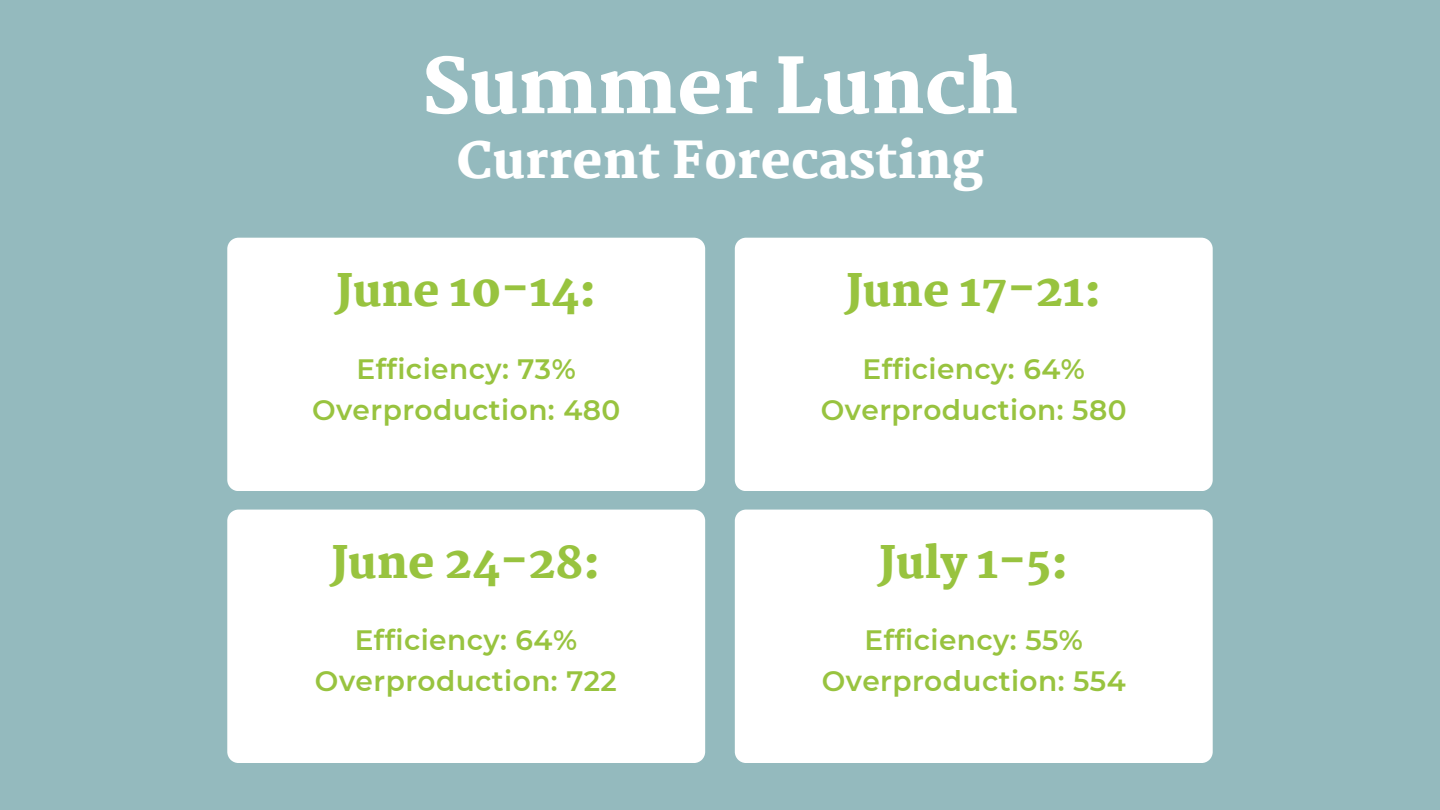
<style>
.page{position:relative;width:1440px;height:810px;background:#94babe}
.page>*{position:absolute;margin:0;border:0;box-sizing:border-box;transform-origin:0 0}
.t1{font:800 75px "Martel";color:#fff}
.t2{font:800 50px "Martel";color:#fff}
.t3{font:800 44px "Martel";color:#98c33f}
.t4{font:600 28px "Montserrat";letter-spacing:.015em;color:#98c33f}
</style>
<div class="page">
<div style="left:227px;top:238px;width:478px;height:253px;background:#fff"></div>
<div style="left:227px;top:510px;width:478px;height:253px;background:#fff"></div>
<div style="left:735px;top:238px;width:478px;height:253px;background:#fff"></div>
<div style="left:735px;top:510px;width:478px;height:253px;background:#fff"></div>
<h1 class="t1" style="left:422px;top:43px;width:598px">Summer Lunch</h1>
<h1 class="t2" style="left:457px;top:132px;width:528px">Current Forecasting</h1>
<p class="t3" style="left:336px;top:265px;width:262px">June 10-14:</p>
<h2 class="t4" style="left:357px;top:351px;width:221px">Efficiency: 73%</h2>
<p class="t4" style="left:312px;top:393px;width:310px">Overproduction: 480</p>
<p class="t3" style="left:331px;top:537px;width:271px">June 24-28:</p>
<h2 class="t4" style="left:355px;top:623px;width:224px">Efficiency: 64%</h2>
<p class="t4" style="left:315px;top:664px;width:303px">Overproduction: 722</p>
<p class="t3" style="left:846px;top:265px;width:257px">June 17-21:</p>
<h2 class="t4" style="left:863px;top:351px;width:224px">Efficiency: 64%</h2>
<p class="t4" style="left:821px;top:393px;width:307px">Overproduction: 580</p>
<p class="t3" style="left:879px;top:537px;width:191px">July 1-5:</p>
<h2 class="t4" style="left:865px;top:623px;width:220px">Efficiency: 55%</h2>
<p class="t4" style="left:822px;top:664px;width:306px">Overproduction: 554</p>
</div>
